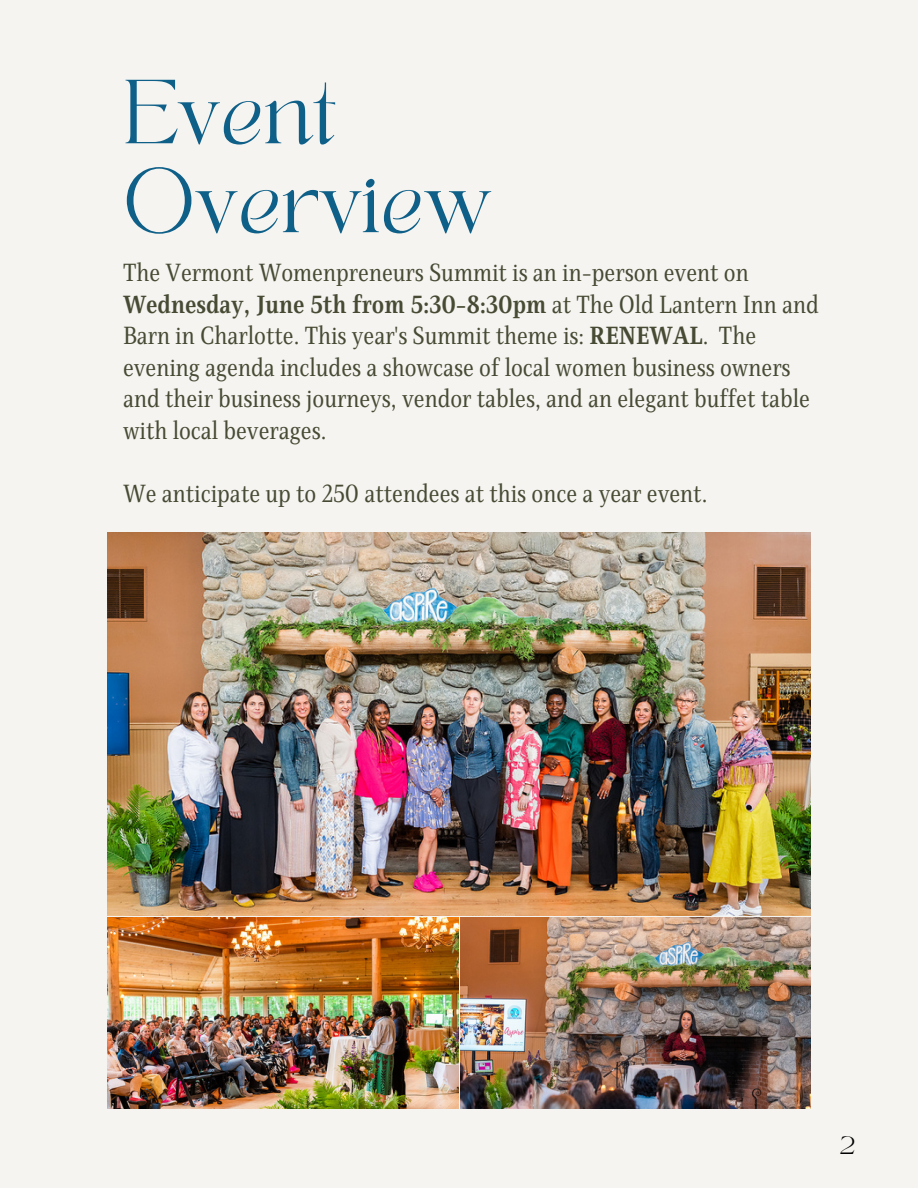
<style>
.page{position:relative;width:918px;height:1188px;background:#f6f4f1}
.page>*{position:absolute;margin:0;border:0;box-sizing:border-box;transform-origin:0 0}
.t1{font:63.45px/88.9px "TANAEGEAN";color:#0f6088}
.t2{font:25.35px/31.5px "Singel";color:#474b34}
.t3{font:17.4px "TANAEGEAN";color:#000}
.s1{font-weight:700}
</style>
<div class="page">
<img style="left:107px;top:533px;width:704px;height:382px">
<img style="left:107px;top:917px;width:351px;height:192px">
<img style="left:461px;top:917px;width:350px;height:192px">
<h1 class="t1" style="left:123px;top:78px;width:370px">Event<br>Overview</h1>
<p class="t2" style="left:123px;top:257px;width:697px">The Vermont Womenpreneurs Summit is an in-person event on <span class="s1">Wednesday, June 5th from 5:30-8:30pm</span> at The Old Lantern Inn and Barn in Charlotte. This year's Summit theme is: <span class="s1">RENEWAL</span>. The evening agenda includes a showcase of local women business owners and their business journeys, vendor tables, and an elegant buffet table with local beverages.</p>
<p class="t2" style="left:123px;top:478px;width:586px">We anticipate up to 250 attendees at this once a year event.</p>
<p class="t3" style="left:841px;top:1136px;width:16px">2</p>
</div>
